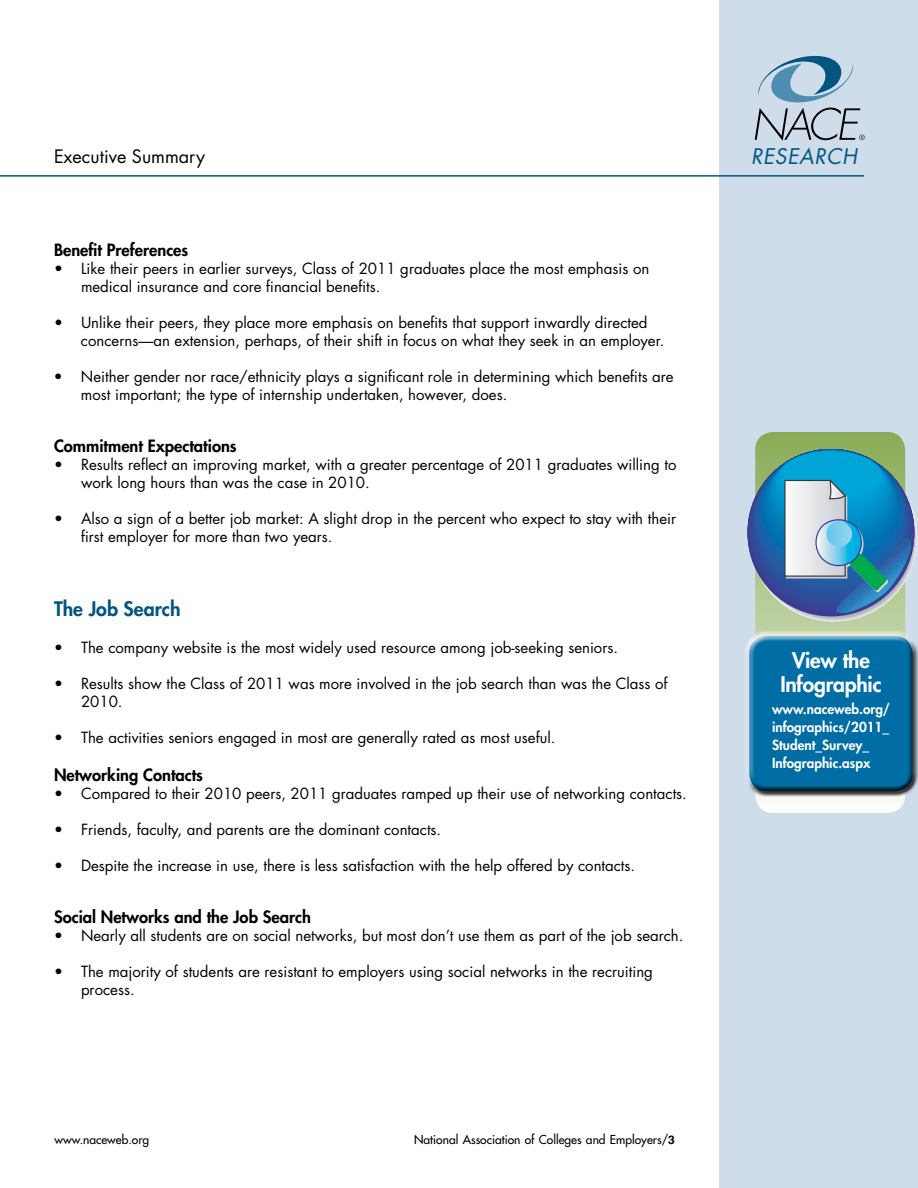
<style>
.page{position:relative;width:918px;height:1188px;background:#fff}
.page>*{position:absolute;margin:0;border:0;box-sizing:border-box;transform-origin:0 0}
.t1{font:800 21px/24px "Futura";letter-spacing:-.01em;color:#fff;text-align:center}
.t2{font:italic 21px "Futura";letter-spacing:.03em;color:#005581}
.t3{font:800 19.5px "Futura";color:#005581}
.t4{font:18px "Futura";color:#000}
.t5{font:800 16.5px "Futura";color:#000}
.t6{font:15px/18px "Futura";color:#000}
.t7{font:800 13.5px/18px "Futura";color:#fff}
.t8{font:12px "Futura";color:#000}
.s1{font-family:"Helvetica";font-weight:700}
</style>
<div class="page">
<div style="left:720px;top:0;width:198px;height:1188px;background:#cfdce9"></div>
<svg style="left:758px;top:55px;width:96px;height:47px"></svg>
<svg style="left:755px;top:108px;width:110px;height:33px"></svg>
<hr style="left:0;top:175px;width:864px;height:2px;background:#005581">
<svg style="left:755px;top:432px;width:150px;height:381px;background:#8cb09f"></svg>
<div style="left:781px;top:452px;width:99px;height:43px;background:#00a5d8;border-radius:50%"></div>
<svg style="left:784px;top:479px;width:131px;height:137px;background:#69a0c0"></svg>
<div style="left:744px;top:631px;width:170px;height:155px;background:#fff;opacity:.75"></div>
<div style="left:747px;top:640px;width:171px;height:157px;background:#000;opacity:.75"></div>
<p class="t4" style="left:54px;top:144px;width:152px">Executive Summary</p>
<h1 class="t2" style="left:751px;top:142px;width:108px">RESEARCH</h1>
<p class="t5" style="left:54px;top:239px;width:136px">Benefit Preferences</p>
<p class="t6" style="left:81px;top:259px;width:570px;text-indent:-27px">• Like their peers in earlier surveys, Class of 2011 graduates place the most emphasis on medical insurance and core financial benefits.</p>
<p class="t6" style="left:81px;top:313px;width:585px;text-indent:-27px">• Unlike their peers, they place more emphasis on benefits that support inwardly directed concerns—an extension, perhaps, of their shift in focus on what they seek in an employer.</p>
<p class="t6" style="left:81px;top:367px;width:594px;text-indent:-27px">• Neither gender nor race/ethnicity plays a significant role in determining which benefits are most important; the type of internship undertaken, however, does.</p>
<p class="t5" style="left:54px;top:435px;width:184px">Commitment Expectations</p>
<p class="t6" style="left:81px;top:455px;width:597px;text-indent:-27px">• Results reflect an improving market, with a greater percentage of 2011 graduates willing to work long hours than was the case in 2010.</p>
<p class="t6" style="left:81px;top:509px;width:597px;text-indent:-27px">• Also a sign of a better job market: A slight drop in the percent who expect to stay with their first employer for more than two years.</p>
<h2 class="t3" style="left:54px;top:595px;width:128px">The Job Search</h2>
<p class="t6" style="left:54px;top:639px;width:566px">• The company website is the most widely used resource among job-seeking seniors.</p>
<p class="t6" style="left:81px;top:675px;width:588px;text-indent:-27px">• Results show the Class of 2011 was more involved in the job search than was the Class of<br>2010.</p>
<p class="t6" style="left:54px;top:729px;width:503px">• The activities seniors engaged in most are generally rated as most useful.</p>
<p class="t5" style="left:54px;top:764px;width:151px">Networking Contacts</p>
<p class="t6" style="left:54px;top:784px;width:634px">• Compared to their 2010 peers, 2011 graduates ramped up their use of networking contacts.</p>
<p class="t6" style="left:54px;top:820px;width:389px">• Friends, faculty, and parents are the dominant contacts.</p>
<p class="t6" style="left:54px;top:856px;width:583px">• Despite the increase in use, there is less satisfaction with the help offered by contacts.</p>
<p class="t5" style="left:54px;top:906px;width:258px">Social Networks and the Job Search</p>
<p class="t6" style="left:54px;top:926px;width:631px">• Nearly all students are on social networks, but most don’t use them as part of the job search.</p>
<p class="t6" style="left:81px;top:962px;width:574px;text-indent:-27px">• The majority of students are resistant to employers using social networks in the recruiting process.</p>
<p class="t8" style="left:55px;top:1131px;width:96px">www.naceweb.org</p>
<p class="t8" style="left:414px;top:1131px;width:262px">National Association of Colleges and Employers/<span class="s1">3</span></p>
<h1 class="t1" style="left:780px;top:648px;width:103px">View the<br>Infographic</h1>
<p class="t7" style="left:772px;top:700px;width:120px">www.naceweb.org/ infographics/2011_<br>Student_Survey_<br>Infographic.aspx</p>
</div>
